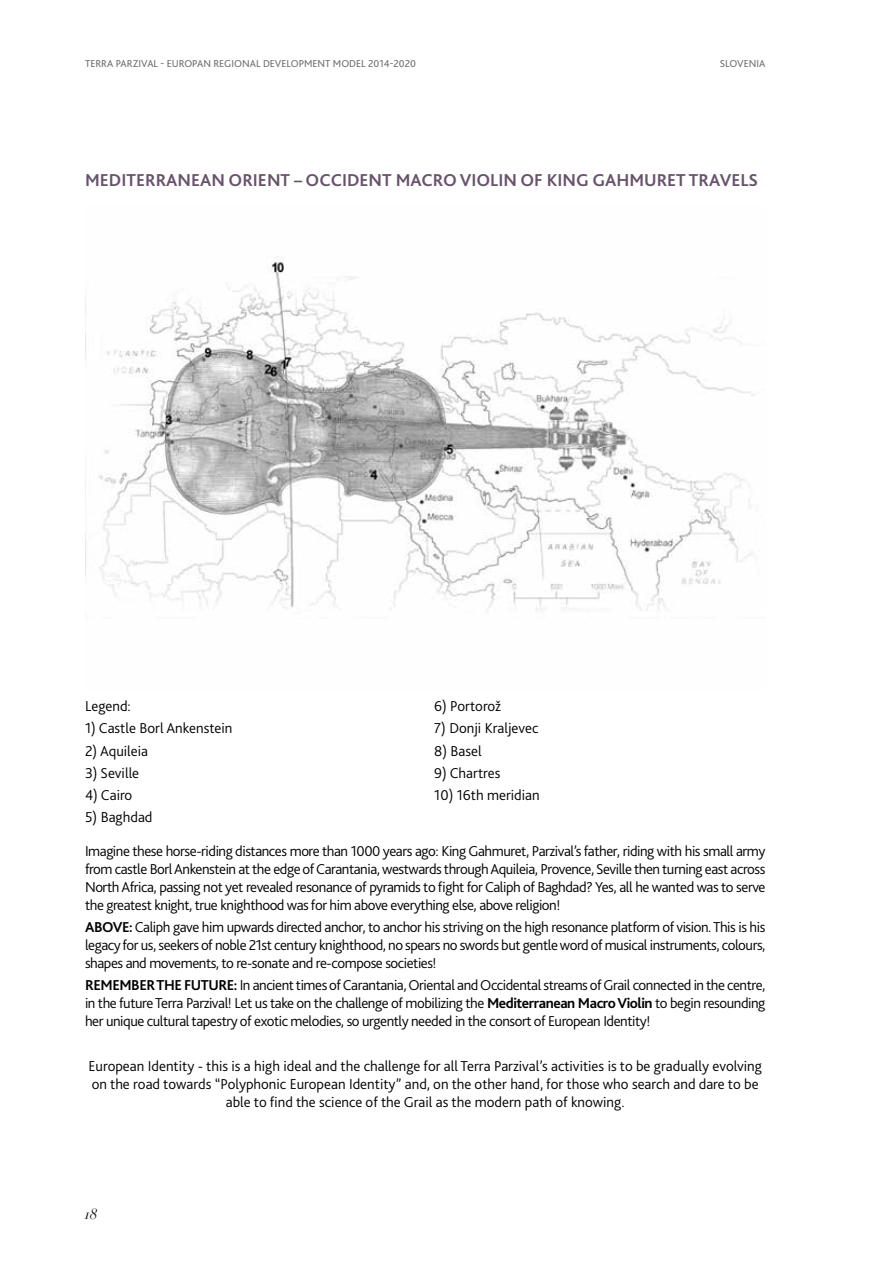
<style>
.page{position:relative;width:893px;height:1263px;background:#fff}
.page>*{position:absolute;margin:0;border:0;box-sizing:border-box;transform-origin:0 0}
.t1{font:700 18px "Bliss 2";color:#68526c}
.t2{font:300 15px/18px "Bliss 2";color:#000;text-align:justify}
.t3{font:15px "Didot LH Italic Os F";color:#000}
.t4{font:10.5px "Bliss 2";color:#6d6e71}
.s1{font-weight:700}
</style>
<div class="page">
<img style="left:85px;top:256px;width:669px;height:354px">
<p class="t4" style="left:85px;top:57px;width:333px">TERRA PARZIVAL - EUROPAN REGIONAL DEVELOPMENT MODEL 2014-2020</p>
<p class="t4" style="left:720px;top:57px;width:47px">SLOVENIA</p>
<p class="t1" style="left:85px;top:169px;width:675px">MEDITERRANEAN ORIENT – OCCIDENT MACRO VIOLIN OF KING GAHMURET TRAVELS</p>
<p class="t2" style="left:85px;top:697px;width:47px">Legend:</p>
<p class="t2" style="left:85px;top:719px;width:149px">1) Castle Borl Ankenstein</p>
<p class="t2" style="left:85px;top:741px;width:65px">2) Aquileia</p>
<p class="t2" style="left:85px;top:763px;width:56px">3) Seville</p>
<p class="t2" style="left:85px;top:786px;width:49px">4) Cairo</p>
<p class="t2" style="left:85px;top:808px;width:69px">5) Baghdad</p>
<p class="t2" style="left:434px;top:697px;width:68px">6) Portorož</p>
<p class="t2" style="left:434px;top:719px;width:106px">7) Donji Kraljevec</p>
<p class="t2" style="left:434px;top:741px;width:49px">8) Basel</p>
<p class="t2" style="left:434px;top:763px;width:68px">9) Chartres</p>
<p class="t2" style="left:434px;top:786px;width:107px">10) 16th meridian</p>
<p class="t2" style="left:85px;top:841px;width:682px">Imagine these horse-riding distances more than 1000 years ago: King Gahmuret, Parzival’s father, riding with his small army from castle Borl Ankenstein at the edge of Carantania, westwards through Aquileia, Provence, Seville then turning east across North Africa, passing not yet revealed resonance of pyramids to fight for Caliph of Baghdad? Yes, all he wanted was to serve the greatest knight, true knighthood was for him above everything else, above religion!</p>
<p class="t2" style="left:85px;top:917px;width:682px"><span class="s1">ABOVE:</span> Caliph gave him upwards directed anchor, to anchor his striving on the high resonance platform of vision. This is his legacy for us, seekers of noble 21st century knighthood, no spears no swords but gentle word of musical instruments, colours, shapes and movements, to re-sonate and re-compose societies!</p>
<p class="t2" style="left:85px;top:976px;width:682px"><span class="s1">REMEMBER THE FUTURE:</span> In ancient times of Carantania, Oriental and Occidental streams of Grail connected in the centre, in the future Terra Parzival! Let us take on the challenge of mobilizing the <span class="s1">Mediterranean Macro Violin</span> to begin resounding her unique cultural tapestry of exotic melodies, so urgently needed in the consort of European Identity!</p>
<p class="t2" style="left:88px;top:1056px;width:675px;text-align:center">European Identity - this is a high ideal and the challenge for all Terra Parzival’s activities is to be gradually evolving on the road towards “Polyphonic European Identity” and, on the other hand, for those who search and dare to be able to find the science of the Grail as the modern path of knowing.</p>
<p class="t3" style="left:85px;top:1205px;width:14px">18</p>
</div>
